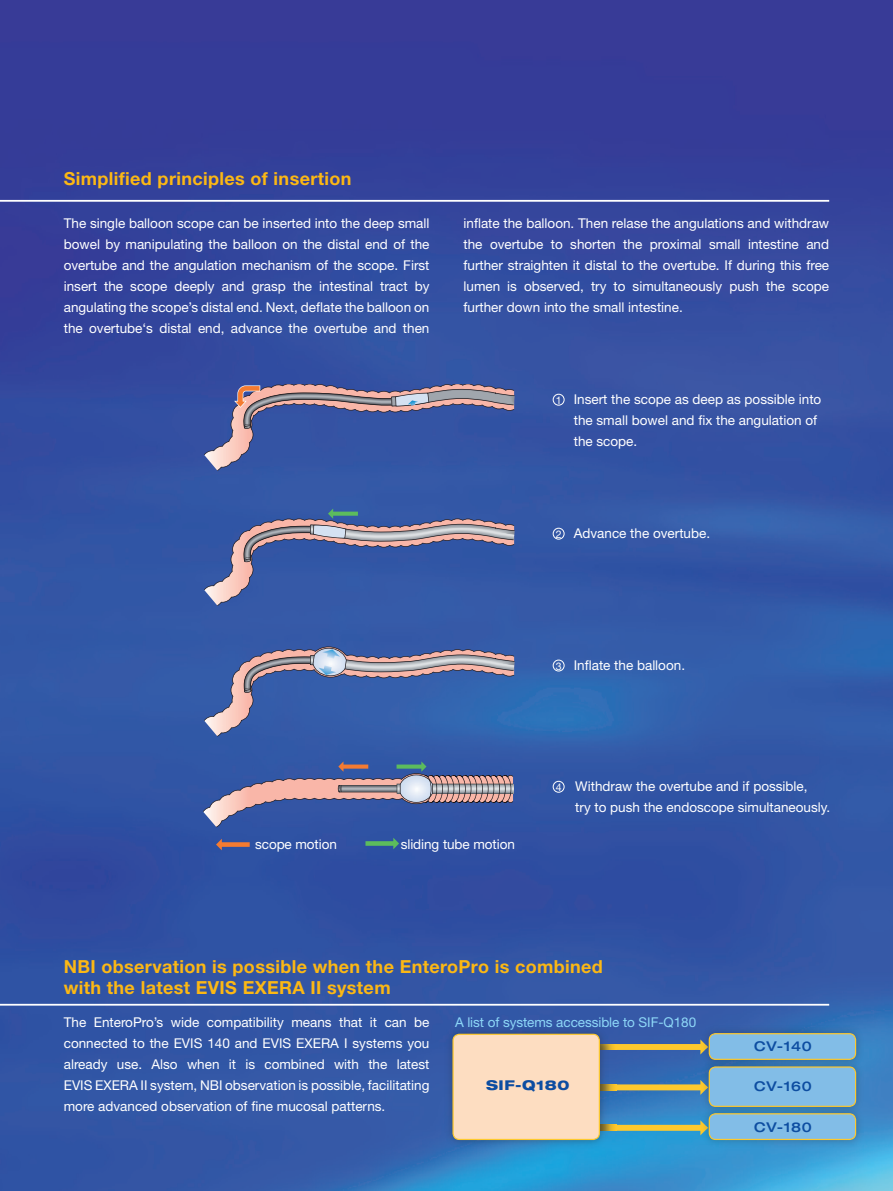
<style>
.page{position:relative;width:893px;height:1191px;background:#fff}
.page>*{position:absolute;margin:0;border:0;box-sizing:border-box;transform-origin:0 0}
.t1{font:700 18px/21px "Helvetica Neue";letter-spacing:.02em;color:#fcb814}
.t2{font:13.5px/21px "Helvetica Neue";color:#fff;text-align:justify}
.t3{font:13.5px "Helvetica Neue";letter-spacing:-.005em;color:#8dd7f7}
.t4{font:500 expanded 13.5px "Helvetica Neue";letter-spacing:.04em;color:#0d4da1}
.t5{font:800 expanded 13.5px "Helvetica Neue";letter-spacing:.04em;color:#0d4da1}
.s1{font-size:10.5px}
</style>
<div class="page">
<img style="left:0;top:0;width:893px;height:1191px">
<hr style="left:0;top:1003px;width:829px;height:2px;background:#fff">
<div style="left:443px;top:1024px;width:166px;height:125px;background:#231f20;opacity:.35"></div>
<div style="left:699px;top:1023px;width:167px;height:46px;background:#231f20;opacity:.3"></div>
<div style="left:699px;top:1057px;width:167px;height:60px;background:#231f20;opacity:.3"></div>
<div style="left:699px;top:1103px;width:167px;height:46px;background:#231f20;opacity:.3"></div>
<svg style="left:452px;top:1033px;width:404px;height:107px;background:#a0b4bc"></svg>
<hr style="left:0;top:200px;width:829px;height:2px;background:#fff">
<div style="left:553px;top:394px;width:11px;height:11px;border:1px solid #fff;border-radius:50%"></div>
<div style="left:553px;top:528px;width:11px;height:11px;border:1px solid #fff;border-radius:50%"></div>
<div style="left:553px;top:659px;width:11px;height:12px;border:1px solid #fff;border-radius:50%"></div>
<div style="left:553px;top:781px;width:11px;height:11px;border:1px solid #fff;border-radius:50%"></div>
<svg style="left:204px;top:385px;width:311px;height:86px;background:#5a67a0"></svg>
<svg style="left:204px;top:508px;width:311px;height:98px;background:#5569a4"></svg>
<svg style="left:204px;top:646px;width:311px;height:90px;background:#5870a9"></svg>
<img style="left:318px;top:665px;width:18px;height:10px">
<img style="left:322px;top:649px;width:18px;height:10px">
<svg style="left:365px;top:837px;width:34px;height:12px"></svg>
<svg style="left:216px;top:838px;width:34px;height:12px"></svg>
<svg style="left:203px;top:761px;width:310px;height:66px;background:#6872a2"></svg>
<h1 class="t1" style="left:64px;top:168px;width:289px">Simplified principles of insertion</h1>
<p class="t2" style="left:64px;top:212px;width:367px">The single balloon scope can be inserted into the deep small bowel by manipulating the balloon on the distal end of the overtube and the angulation mechanism of the scope. First insert the scope deeply and grasp the intestinal tract by angulating the scope’s distal end. Next, deflate the balloon on the overtube‘s distal end, advance the overtube and then</p>
<p class="t2" style="left:463px;top:212px;width:367px">inflate the balloon. Then relase the angulations and withdraw the overtube to shorten the proximal small intestine and further straighten it distal to the overtube. If during this free lumen is observed, try to simultaneously push the scope further down into the small intestine.</p>
<p class="t2" style="left:574px;top:388px;width:249px;text-align:left;text-indent:-18px"><span class="s1">1</span> Insert the scope as deep as possible into the small bowel and fix the angulation of the scope.</p>
<p class="t2" style="left:556px;top:522px;width:156px"><span class="s1">2</span> Advance the overtube.</p>
<p class="t2" style="left:556px;top:654px;width:131px"><span class="s1">3</span> Inflate the balloon.</p>
<p class="t2" style="left:255px;top:833px;width:83px">scope motion</p>
<p class="t2" style="left:401px;top:833px;width:116px">sliding tube motion</p>
<p class="t2" style="left:575px;top:775px;width:257px;text-indent:-20px"><span class="s1">4</span> Withdraw the overtube and if possible,<br>try to push the endoscope simultaneously.</p>
<h1 class="t1" style="left:64px;top:955px;width:541px">NBI observation is possible when the EnteroPro is combined with the latest EVIS EXERA II system</h1>
<p class="t2" style="left:64px;top:1011px;width:367px">The EnteroPro’s wide compatibility means that it can be connected to the EVIS 140 and EVIS EXERA I systems you already use. Also when it is combined with the latest EVIS EXERA II system, NBI observation is possible, facilitating more advanced observation of fine mucosal patterns.</p>
<p class="t3" style="left:455px;top:1014px;width:243px">A list of systems accessible to SIF-Q180</p>
<p class="t5" style="left:486px;top:1076px;width:85px">SIF-Q180</p>
<p class="t4" style="left:754px;top:1037px;width:59px">CV-140</p>
<p class="t4" style="left:754px;top:1078px;width:59px">CV-160</p>
<p class="t4" style="left:754px;top:1118px;width:59px">CV-180</p>
</div>
